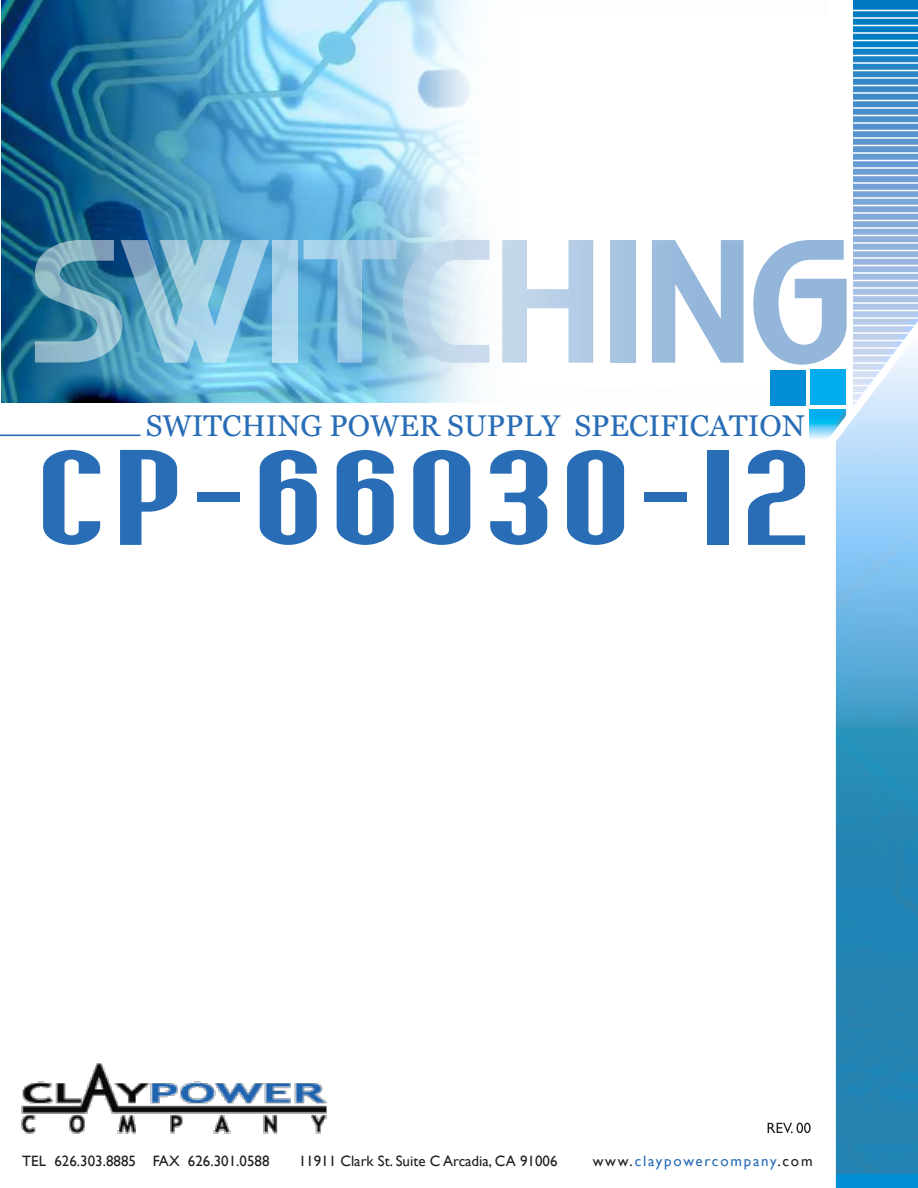
<style>
.page{position:relative;width:918px;height:1188px;background:#fff}
.page>*{position:absolute;margin:0;border:0;box-sizing:border-box;transform-origin:0 0}
.t1{font:142.5px "SF Willamette Extended";letter-spacing:.04em;color:#286db5}
.t2{font:30px "Georgia";color:#286db5}
.t3{font:15px "Gill Sans";color:#231f20}
.t4{font:15px "Gill Sans";letter-spacing:.12em;color:#286db5}
.s1{color:#231f20}
</style>
<div class="page">
<img style="left:1px;top:0;width:360px;height:402px">
<img style="left:361px;top:0;width:493px;height:439px">
<svg style="left:429px;top:42px;width:258px;height:361px"></svg>
<svg style="left:810px;top:410px;width:15px;height:29px"></svg>
<svg style="left:854px;top:0;width:64px;height:309px;background:#5f9ed3"></svg>
<img style="left:21px;top:1063px;width:306px;height:71px">
<hr style="left:852px;top:10px;width:66px;height:1px;background:#fff">
<hr style="left:852px;top:17px;width:66px;height:2px;background:#fff">
<hr style="left:851px;top:25px;width:67px;height:1px;background:#fff">
<hr style="left:851px;top:32px;width:67px;height:2px;background:#fff">
<hr style="left:851px;top:40px;width:67px;height:1px;background:#fff">
<hr style="left:852px;top:47px;width:66px;height:2px;background:#fff">
<hr style="left:852px;top:55px;width:66px;height:1px;background:#fff">
<hr style="left:852px;top:62px;width:66px;height:2px;background:#fff">
<hr style="left:852px;top:70px;width:66px;height:1px;background:#fff">
<hr style="left:852px;top:77px;width:66px;height:2px;background:#fff">
<hr style="left:852px;top:85px;width:66px;height:1px;background:#fff">
<hr style="left:851px;top:92px;width:67px;height:2px;background:#fff">
<hr style="left:852px;top:100px;width:66px;height:1px;background:#fff">
<hr style="left:853px;top:107px;width:65px;height:2px;background:#fff">
<hr style="left:852px;top:115px;width:66px;height:1px;background:#fff">
<hr style="left:846px;top:122px;width:72px;height:2px;background:#fff">
<hr style="left:846px;top:130px;width:72px;height:1px;background:#fff">
<hr style="left:846px;top:137px;width:72px;height:2px;background:#fff">
<hr style="left:846px;top:145px;width:72px;height:1px;background:#fff">
<hr style="left:846px;top:152px;width:72px;height:2px;background:#fff">
<hr style="left:846px;top:160px;width:72px;height:1px;background:#fff">
<hr style="left:846px;top:167px;width:72px;height:2px;background:#fff">
<hr style="left:846px;top:175px;width:72px;height:1px;background:#fff">
<hr style="left:846px;top:182px;width:72px;height:2px;background:#fff">
<hr style="left:846px;top:190px;width:72px;height:1px;background:#fff">
<hr style="left:846px;top:197px;width:72px;height:2px;background:#fff">
<hr style="left:846px;top:205px;width:72px;height:1px;background:#fff">
<hr style="left:846px;top:212px;width:72px;height:2px;background:#fff">
<hr style="left:846px;top:220px;width:72px;height:1px;background:#fff">
<hr style="left:846px;top:227px;width:72px;height:2px;background:#fff">
<hr style="left:846px;top:235px;width:72px;height:1px;background:#fff">
<hr style="left:846px;top:242px;width:72px;height:2px;background:#fff">
<hr style="left:846px;top:250px;width:72px;height:1px;background:#fff">
<hr style="left:846px;top:257px;width:72px;height:2px;background:#fff">
<hr style="left:846px;top:265px;width:72px;height:1px;background:#fff">
<hr style="left:846px;top:272px;width:72px;height:2px;background:#fff">
<hr style="left:846px;top:280px;width:72px;height:1px;background:#fff">
<hr style="left:846px;top:287px;width:72px;height:2px;background:#fff">
<hr style="left:846px;top:295px;width:72px;height:1px;background:#fff">
<hr style="left:846px;top:302px;width:72px;height:2px;background:#fff">
<svg style="left:825px;top:365px;width:93px;height:823px"></svg>
<img style="left:831px;top:309px;width:87px;height:865px">
<div style="left:770px;top:370px;width:35px;height:35px;background:#008fd4"></div>
<div style="left:811px;top:369px;width:35px;height:36px;background:#00adef"></div>
<hr style="left:0;top:435px;width:140px;height:1px;background:#286db5">
<svg style="left:768px;top:1123px;width:43px;height:10px"></svg>
<svg style="left:35px;top:240px;width:234px;height:123px;background:#72acc6"></svg>
<div style="left:273px;top:240px;width:25px;height:123px;background:linear-gradient(to bottom,#a3cbe6,#b6e0f1)"></div>
<svg style="left:304px;top:240px;width:93px;height:123px;background:#79b9db"></svg>
<svg style="left:403px;top:240px;width:86px;height:123px"></svg>
<svg style="left:502px;top:240px;width:91px;height:123px"></svg>
<div style="left:611px;top:240px;width:24px;height:123px;background:#a7c3e1"></div>
<svg style="left:652px;top:240px;width:92px;height:123px"></svg>
<svg style="left:753px;top:240px;width:94px;height:125px"></svg>
<h2 class="t2" style="left:146px;top:409px;width:660px">SWITCHING POWER SUPPLY SPECIFICATION</h2>
<h1 class="t1" style="left:36px;top:426px;width:778px">CP-66030-12</h1>
<p class="t3" style="left:22px;top:1153px;width:249px">TEL 626.303.8885 FAX 626.301.0588</p>
<p class="t3" style="left:299px;top:1153px;width:260px">11911 Clark St. Suite C Arcadia, CA 91006</p>
<p class="t4" style="left:593px;top:1153px;width:221px"><span class="s1">www.</span>claypowercompany<span class="s1">.com</span></p>
</div>
